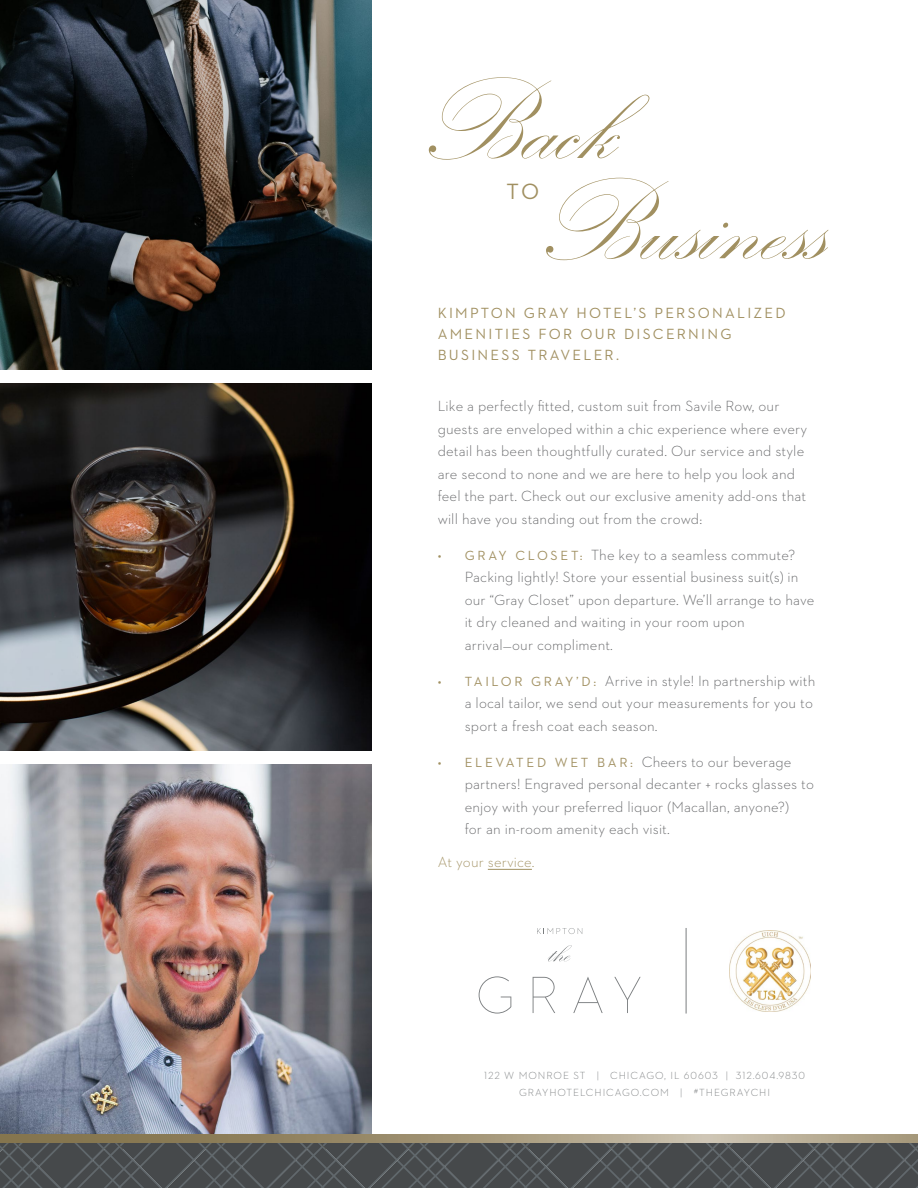
<style>
.page{position:relative;width:918px;height:1188px;background:#fff}
.page>*{position:absolute;margin:0;border:0;box-sizing:border-box;transform-origin:0 0}
.t1{font:117px/100.5px "Kunstler Script";color:#a19061}
.t2{font:22.5px "Neutraface 2 Text";color:#a19061}
.t3{font:300 15px/22.5px "Neutraface 2 Text";letter-spacing:.01em;color:#636466}
.t4{font:15px/21px "Neutraface 2 Text";letter-spacing:.15em;color:#a19061}
.t5{font:300 15px "Neutraface 2 Text";letter-spacing:.01em;color:#a19061}
.t6{font:300 10.5px/16.5px "Neutraface 2 Text";letter-spacing:.09em;color:#7a7d7f;text-align:center}
.s1{font-weight:400;font-size:13.5px;color:#a19061}
</style>
<div class="page">
<img style="left:0;top:0;width:371px;height:370px">
<img style="left:0;top:764px;width:371px;height:370px">
<img style="left:0;top:383px;width:371px;height:368px">
<hr style="left:488px;top:869px;width:44px;height:1px;background:#a19061">
<svg style="left:548px;top:945px;width:24px;height:17px"></svg>
<svg style="left:537px;top:928px;width:45px;height:6px"></svg>
<svg style="left:614px;top:977px;width:27px;height:36px"></svg>
<svg style="left:573px;top:977px;width:30px;height:36px"></svg>
<svg style="left:479px;top:976px;width:32px;height:38px"></svg>
<svg style="left:533px;top:977px;width:22px;height:36px"></svg>
<img style="left:730px;top:930px;width:81px;height:81px">
<hr style="left:686px;top:928px;width:1px;height:86px;background:#7a7d7f">
<svg style="left:0;top:1134px;width:918px;height:10px;background:#9a8f74"></svg>
<svg style="left:0;top:1144px;width:918px;height:44px;background:#4a4e50"></svg>
<h1 class="t1" style="left:528px;top:75px;width:298px;text-indent:-117px">Back<br>Business</h1>
<h2 class="t2" style="left:506px;top:177px;width:35px">TO</h2>
<p class="t4" style="left:438px;top:302px;width:349px">KIMPTON GRAY HOTEL’S PERSONALIZED<br>AMENITIES FOR OUR DISCERNING<br>BUSINESS TRAVELER.</p>
<p class="t3" style="left:438px;top:395px;width:371px">Like a perfectly fitted, custom suit from Savile Row, our guests are enveloped within a chic experience where every detail has been thoughtfully curated. Our service and style are second to none and we are here to help you look and feel the part. Check out our exclusive amenity add-ons that will have you standing out from the crowd:</p>
<p class="t3" style="left:465px;top:543px;width:351px;text-indent:-27px"><span class="s1">• G R AY C LO S E T:</span> The key to a seamless commute?<br>Packing lightly! Store your essential business suit(s) in our “Gray Closet” upon departure. We’ll arrange to have it dry cleaned and waiting in your room upon arrival—our compliment.</p>
<p class="t3" style="left:465px;top:669px;width:352px;text-indent:-27px"><span class="s1">• TA I LO R G R AY ’ D :</span> Arrive in style! In partnership with a local tailor, we send out your measurements for you to sport a fresh coat each season.</p>
<p class="t3" style="left:465px;top:750px;width:351px;text-indent:-27px"><span class="s1">• E L E VAT E D W E T B A R :</span> Cheers to our beverage partners! Engraved personal decanter + rocks glasses to enjoy with your preferred liquor (Macallan, anyone?)<br>for an in-room amenity each visit.</p>
<p class="t5" style="left:438px;top:853px;width:98px">At your service.</p>
<p class="t6" style="left:484px;top:1067px;width:323px">122 W MONROE ST | CHICAGO, IL 60603 | 312.604.9830<br>GRAYHOTELCHICAGO.COM | #THEGRAYCHI</p>
</div>
